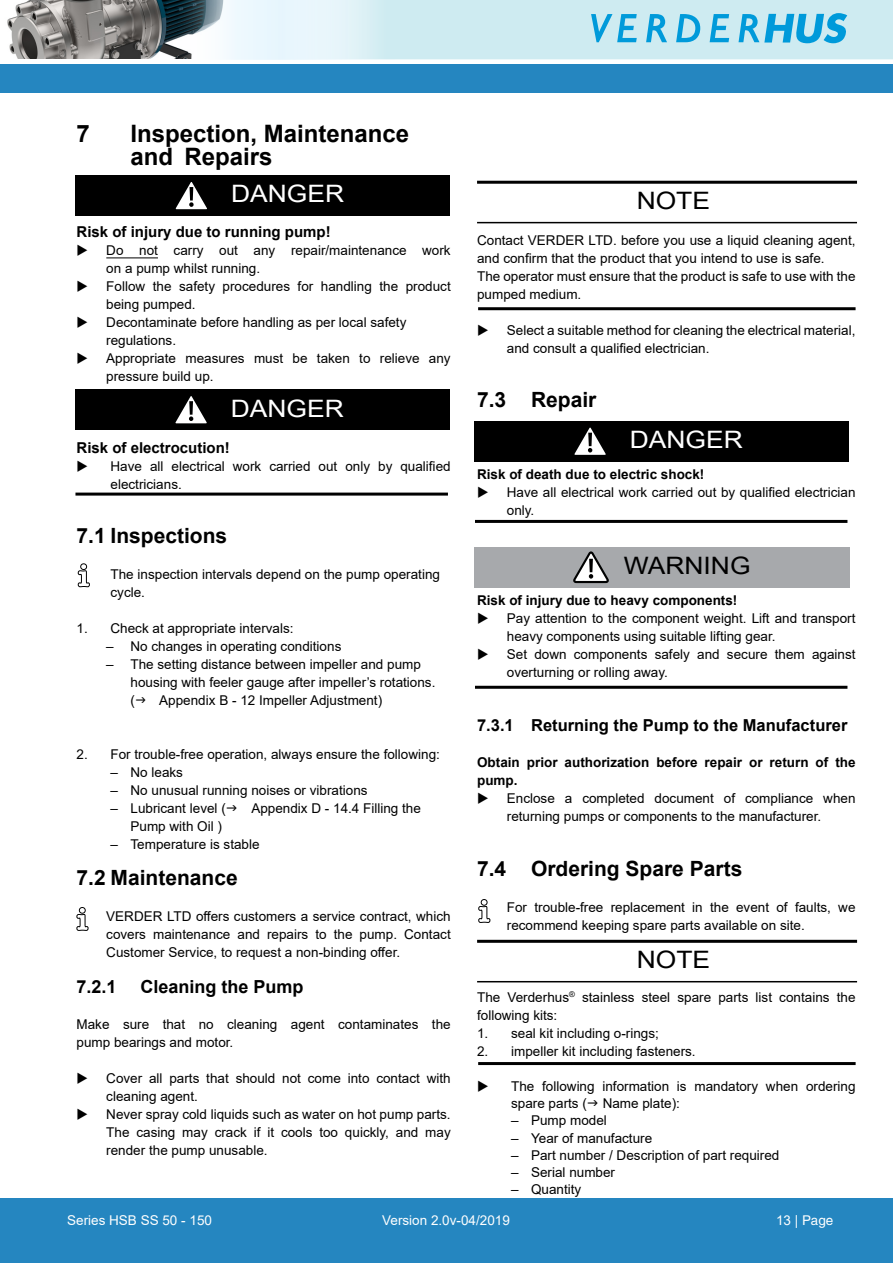
<style>
.page{position:relative;width:893px;height:1263px;background:#fff}
.page>*{position:absolute;margin:0;border:0;box-sizing:border-box;transform-origin:0 0}
.t1{font:700 24px/22.5px "Arial";color:#000}
.t2{font:24px "Arial";color:#fff;scale:1.1 1}
.t3{font:24px "Arial";color:#000;scale:1.1 1}
.t4{font:700 21px "Arial";color:#000}
.t5{font:700 18px "Arial";color:#000}
.t6{font:700 16.5px "Arial";color:#000}
.t7{font:700 15px "Arial";color:#000}
.t8{font:13.5px/18px "Arial";color:#000}
.t9{font:700 13.5px/18px "Arial";color:#000}
.t10{font:13.5px "Arial";color:#fff}
.t11{font:13.5px "FZHTJW GB1 0";color:#fff}
.s1{font-family:"Arial"}
</style>
<div class="page">
<div style="left:0;top:1198px;width:893px;height:65px;background:#2586c0"></div>
<div style="left:0;top:64px;width:893px;height:29px;background:#2586c0"></div>
<div style="left:259px;top:0;width:634px;height:59px;background:#ceebf1"></div>
<img style="left:7px;top:0;width:166px;height:59px">
<svg style="left:173px;top:0;width:197px;height:59px"></svg>
<svg style="left:591px;top:14px;width:46px;height:28px"></svg>
<svg style="left:646px;top:14px;width:21px;height:28px"></svg>
<svg style="left:676px;top:14px;width:24px;height:28px"></svg>
<svg style="left:710px;top:14px;width:19px;height:28px"></svg>
<svg style="left:738px;top:13px;width:109px;height:30px"></svg>
<hr style="left:106px;top:257px;width:52px;height:1px;background:#000">
<svg style="left:76px;top:907px;width:13px;height:24px"></svg>
<svg style="left:77px;top:563px;width:13px;height:24px"></svg>
<div style="left:76px;top:175px;width:374px;height:41px;background:#000"></div>
<svg style="left:175px;top:182px;width:32px;height:28px"></svg>
<div style="left:76px;top:389px;width:374px;height:41px;background:#000"></div>
<svg style="left:175px;top:396px;width:32px;height:28px"></svg>
<hr style="left:75px;top:493px;width:373px;height:3px;background:#000">
<hr style="left:477px;top:222px;width:380px;height:1px;background:#000">
<hr style="left:477px;top:181px;width:380px;height:3px;background:#000">
<hr style="left:478px;top:307px;width:377px;height:3px;background:#000">
<div style="left:475px;top:421px;width:374px;height:40px;background:#000"></div>
<svg style="left:574px;top:427px;width:32px;height:28px"></svg>
<div style="left:474px;top:547px;width:375px;height:40px;background:#a7a9ac"></div>
<svg style="left:574px;top:551px;width:35px;height:33px"></svg>
<hr style="left:475px;top:686px;width:372px;height:3px;background:#000">
<hr style="left:475px;top:520px;width:372px;height:3px;background:#000">
<svg style="left:478px;top:899px;width:13px;height:24px"></svg>
<hr style="left:477px;top:981px;width:380px;height:1px;background:#000">
<hr style="left:477px;top:940px;width:380px;height:3px;background:#000">
<hr style="left:478px;top:1062px;width:378px;height:3px;background:#000">
<p class="t1" style="left:77px;top:123px;width:15px">7</p>
<p class="t1" style="left:131px;top:123px;width:280px">Inspection, Maintenance and Repairs</p>
<p class="t2" style="left:231px;top:177px;width:104px">DANGER</p>
<p class="t7" style="left:77px;top:221px;width:256px">Risk of injury due to running pump!</p>
<p class="t8" style="left:106px;top:241px;width:346px;text-indent:-30px">◆ Do not carry out any repair/maintenance work on a pump whilst running.</p>
<p class="t8" style="left:106px;top:277px;width:346px;text-indent:-30px">◆ Follow the safety procedures for handling the product being pumped.</p>
<p class="t8" style="left:106px;top:313px;width:302px;text-indent:-30px">◆ Decontaminate before handling as per local safety regulations.</p>
<p class="t8" style="left:106px;top:349px;width:346px;text-indent:-30px">◆ Appropriate measures must be taken to relieve any pressure build up.</p>
<p class="t2" style="left:231px;top:392px;width:104px">DANGER</p>
<p class="t7" style="left:77px;top:437px;width:155px">Risk of electrocution!</p>
<p class="t8" style="left:111px;top:457px;width:342px;text-indent:-34px">◆ Have all electrical work carried out only by qualified electricians.</p>
<p class="t4" style="left:77px;top:521px;width:152px">7.1 Inspections</p>
<p class="t8" style="left:111px;top:565px;width:331px">The inspection intervals depend on the pump operating cycle.</p>
<p class="t8" style="left:77px;top:619px;width:219px">1. Check at appropriate intervals:</p>
<p class="t8" style="left:106px;top:637px;width:237px">– No changes in operating conditions</p>
<p class="t8" style="left:131px;top:655px;width:306px;text-indent:-24px">– The setting distance between impeller and pump housing with feeler gauge after impeller’s rotations.</p>
<p class="t8" style="left:131px;top:691px;width:6px">(</p>
<p class="t8" style="left:159px;top:691px;width:224px">Appendix B - 12 Impeller Adjustment)</p>
<p class="t8" style="left:77px;top:745px;width:365px">2. For trouble-free operation, always ensure the following:</p>
<p class="t8" style="left:111px;top:763px;width:74px">– No leaks</p>
<p class="t8" style="left:111px;top:781px;width:259px">– No unusual running noises or vibrations</p>
<p class="t8" style="left:111px;top:799px;width:117px">– Lubricant level (</p>
<p class="t8" style="left:251px;top:799px;width:171px">Appendix D - 14.4 Filling the</p>
<p class="t8" style="left:131px;top:817px;width:93px">Pump with Oil )</p>
<p class="t8" style="left:111px;top:835px;width:151px">– Temperature is stable</p>
<p class="t4" style="left:77px;top:863px;width:163px">7.2 Maintenance</p>
<p class="t8" style="left:106px;top:907px;width:346px">VERDER LTD offers customers a service contract, which</p>
<p class="t8" style="left:106px;top:925px;width:346px">covers maintenance and repairs to the pump. Contact</p>
<p class="t8" style="left:106px;top:943px;width:295px">Customer Service, to request a non-binding offer.</p>
<p class="t5" style="left:77px;top:974px;width:42px">7.2.1</p>
<p class="t5" style="left:141px;top:974px;width:165px">Cleaning the Pump</p>
<p class="t8" style="left:77px;top:1015px;width:376px">Make sure that no cleaning agent contaminates the</p>
<p class="t8" style="left:77px;top:1033px;width:158px">pump bearings and motor.</p>
<p class="t8" style="left:106px;top:1069px;width:346px;text-indent:-30px">◆ Cover all parts that should not come into contact with cleaning agent.</p>
<p class="t8" style="left:106px;top:1105px;width:346px;text-align:justify;text-indent:-30px">◆ Never spray cold liquids such as water on hot pump parts.<br>The casing may crack if it cools too quickly, and may render the pump unusable.</p>
<p class="t3" style="left:637px;top:184px;width:68px">NOTE</p>
<p class="t8" style="left:477px;top:232px;width:380px">Contact VERDER LTD. before you use a liquid cleaning agent, and confirm that the product that you intend to use is safe.</p>
<p class="t8" style="left:477px;top:268px;width:380px">The operator must ensure that the product is safe to use with the pumped medium.</p>
<p class="t8" style="left:507px;top:322px;width:350px;text-indent:-30px">◆ Select a suitable method for cleaning the electrical material, and consult a qualified electrician.</p>
<p class="t4" style="left:477px;top:385px;width:121px">7.3 Repair</p>
<p class="t2" style="left:630px;top:423px;width:104px">DANGER</p>
<p class="t9" style="left:477px;top:466px;width:229px">Risk of death due to electric shock!</p>
<p class="t8" style="left:507px;top:484px;width:350px;text-indent:-30px">◆ Have all electrical work carried out by qualified electrician only.</p>
<p class="t3" style="left:624px;top:549px;width:117px">WARNING</p>
<p class="t9" style="left:477px;top:592px;width:262px">Risk of injury due to heavy components!</p>
<p class="t8" style="left:507px;top:610px;width:350px;text-indent:-30px">◆ Pay attention to the component weight. Lift and transport heavy components using suitable lifting gear.</p>
<p class="t8" style="left:507px;top:646px;width:350px;text-indent:-30px">◆ Set down components safely and secure them against overturning or rolling away.</p>
<p class="t6" style="left:477px;top:714px;width:372px">7.3.1 Returning the Pump to the Manufacturer</p>
<p class="t9" style="left:477px;top:754px;width:380px">Obtain prior authorization before repair or return of the pump.</p>
<p class="t8" style="left:477px;top:790px;width:380px;text-align:center">◆ Enclose a completed document of compliance when returning pumps or components to the manufacturer.</p>
<p class="t4" style="left:477px;top:853px;width:267px">7.4 Ordering Spare Parts</p>
<p class="t8" style="left:507px;top:898px;width:350px">For trouble-free replacement in the event of faults, we recommend keeping spare parts available on site.</p>
<p class="t3" style="left:637px;top:943px;width:68px">NOTE</p>
<p class="t8" style="left:477px;top:988px;width:380px">The Verderhus<sup>®</sup> stainless steel spare parts list contains the following kits:</p>
<p class="t8" style="left:477px;top:1024px;width:183px">1. seal kit including o-rings;</p>
<p class="t8" style="left:477px;top:1042px;width:220px">2. impeller kit including fasteners.</p>
<p class="t8" style="left:511px;top:1077px;width:346px;line-height:17.2px;text-indent:-34px">◆ The following information is mandatory when ordering spare parts ( Name plate):</p>
<p class="t8" style="left:511px;top:1111px;width:97px">– Pump model</p>
<p class="t8" style="left:511px;top:1129px;width:143px">– Year of manufacture</p>
<p class="t8" style="left:511px;top:1146px;width:270px">– Part number / Description of part required</p>
<p class="t8" style="left:511px;top:1163px;width:106px">– Serial number</p>
<p class="t8" style="left:511px;top:1180px;width:72px">– Quantity</p>
<p class="t10" style="left:67px;top:1211px;width:146px">Series HSB SS 50 - 150</p>
<p class="t10" style="left:382px;top:1211px;width:129px">Version 2.0v-04/2019</p>
<p class="t11" style="left:776px;top:1212px;width:59px"><span class="s1">13 |</span> Page</p>
</div>
